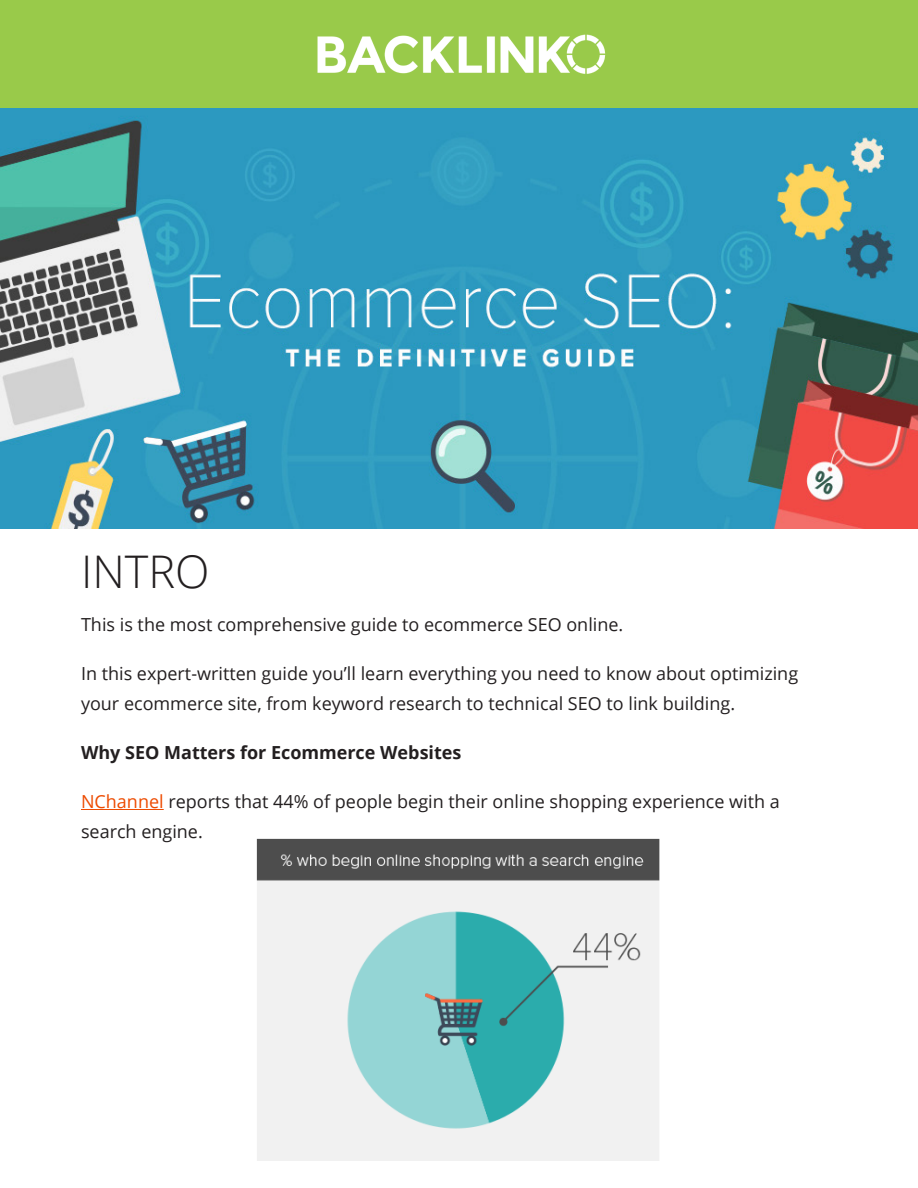
<style>
.page{position:relative;width:918px;height:1188px;background:#fff}
.page>*{position:absolute;margin:0;border:0;box-sizing:border-box;transform-origin:0 0}
.t1{font:300 45px "Open Sans";color:#231f20}
.body_copy{font:18px/30px "Open Sans";color:#231f20}
.body_copy-2{font:700 18px "Open Sans";color:#231f20}
.s1{color:#ed4b00}
</style>
<div class="page">
<div style="left:0;top:1px;width:918px;height:107px;background:#99ca4a"></div>
<img style="left:317px;top:34px;width:289px;height:40px">
<img style="left:0;top:108px;width:918px;height:421px">
<hr style="left:81px;top:809px;width:83px;height:1px;background:#ed4b00">
<img style="left:257px;top:839px;width:403px;height:322px">
<p class="t1" style="left:81px;top:541px;width:130px">INTRO</p>
<p class="body_copy" style="left:81px;top:609px;width:544px">This is the most comprehensive guide to ecommerce SEO online.</p>
<p class="body_copy" style="left:81px;top:658px;width:719px">In this expert-written guide you’ll learn everything you need to know about optimizing your ecommerce site, from keyword research to technical SEO to link building.</p>
<p class="body_copy-2" style="left:81px;top:740px;width:382px">Why SEO Matters for Ecommerce Websites</p>
<p class="body_copy" style="left:81px;top:786px;width:700px"><span class="s1">NChannel</span> reports that 44% of people begin their online shopping experience with a search engine.</p>
</div>
